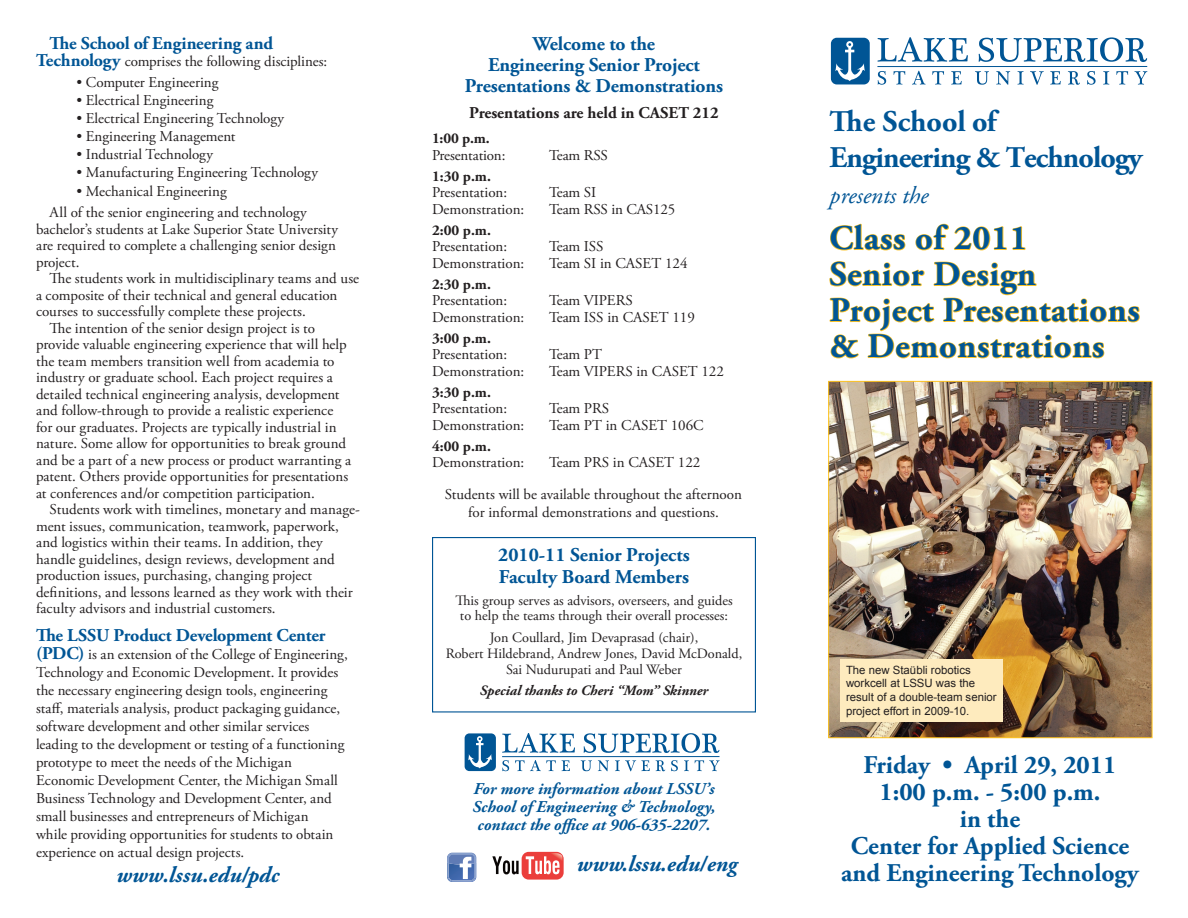
<style>
.page{position:relative;width:1188px;height:918px;background:#fff}
.page>*{position:absolute;margin:0;border:0;box-sizing:border-box;transform-origin:0 0}
.t1{font:700 34.5px "Adobe Garamond Pro";letter-spacing:.02em;color:#005595}
.t2{font:700 30px "Adobe Garamond Pro";letter-spacing:-.03em;color:#005595}
.t3{font:700 30px "Adobe Garamond Pro";color:#005595}
.t4{font:700 25.5px "Adobe Garamond Pro";color:#005595}
.t5{font:italic 24px "Adobe Garamond Pro";color:#005595}
.t6{font:italic 700 22.5px "Adobe Garamond Pro";color:#005595}
.t7{font:700 19.5px/21.6px "Adobe Garamond Pro";letter-spacing:-.005em;color:#005595}
.t8{font:700 18px "Adobe Garamond Pro";letter-spacing:-.005em;color:#005595}
.t9{font:italic 700 16.5px/18px "Adobe Garamond Pro";color:#005595}
.t10{font:700 16.5px "Adobe Garamond Pro";color:#231f20}
.t11{font:15px/16.5px "Adobe Garamond Pro";color:#231f20}
.t12{font:14.25px/15.8px "Adobe Garamond Pro";color:#231f20;text-align:center}
.t13{font:italic 700 14.25px "Adobe Garamond Pro";color:#231f20}
.t14{font:11.4px/13.8px "Arial";color:#231f20}
.s1{font-weight:700;font-size:18px;color:#005595}
.s2{font-weight:700}
</style>
<div class="page">
<svg style="left:830px;top:223px;width:76px;height:28px"></svg>
<svg style="left:915px;top:223px;width:91px;height:28px"></svg>
<svg style="left:1012px;top:226px;width:13px;height:24px"></svg>
<svg style="left:829px;top:261px;width:311px;height:98px"></svg>
<svg style="left:878px;top:71px;width:8px;height:14px"></svg>
<svg style="left:894px;top:71px;width:11px;height:14px"></svg>
<svg style="left:912px;top:71px;width:14px;height:14px"></svg>
<svg style="left:932px;top:71px;width:12px;height:14px"></svg>
<svg style="left:951px;top:71px;width:11px;height:14px"></svg>
<svg style="left:975px;top:71px;width:14px;height:14px"></svg>
<svg style="left:996px;top:71px;width:14px;height:14px"></svg>
<svg style="left:1017px;top:71px;width:7px;height:14px"></svg>
<svg style="left:1030px;top:71px;width:14px;height:14px"></svg>
<svg style="left:1050px;top:71px;width:11px;height:14px"></svg>
<svg style="left:1068px;top:71px;width:12px;height:14px"></svg>
<svg style="left:1087px;top:71px;width:9px;height:14px"></svg>
<svg style="left:1103px;top:71px;width:6px;height:14px"></svg>
<svg style="left:1116px;top:71px;width:12px;height:14px"></svg>
<svg style="left:1134px;top:71px;width:13px;height:14px"></svg>
<svg style="left:877px;top:37px;width:91px;height:25px"></svg>
<svg style="left:979px;top:37px;width:168px;height:25px"></svg>
<svg style="left:831px;top:38px;width:39px;height:46px;background:#2c72a7"></svg>
<hr style="left:877px;top:66px;width:270px;height:1px;background:#005595">
<svg style="left:502px;top:760px;width:7px;height:11px"></svg>
<svg style="left:515px;top:760px;width:41px;height:11px"></svg>
<svg style="left:562px;top:760px;width:8px;height:11px"></svg>
<svg style="left:581px;top:760px;width:11px;height:11px"></svg>
<svg style="left:598px;top:760px;width:11px;height:11px"></svg>
<svg style="left:615px;top:760px;width:35px;height:11px"></svg>
<svg style="left:656px;top:760px;width:9px;height:11px"></svg>
<svg style="left:671px;top:760px;width:7px;height:11px"></svg>
<svg style="left:684px;top:760px;width:5px;height:11px"></svg>
<svg style="left:695px;top:760px;width:25px;height:11px"></svg>
<svg style="left:502px;top:733px;width:73px;height:20px"></svg>
<svg style="left:584px;top:733px;width:135px;height:20px"></svg>
<svg style="left:465px;top:733px;width:31px;height:38px"></svg>
<hr style="left:502px;top:756px;width:218px;height:1px;background:#005595">
<div style="left:432px;top:537px;width:324px;height:175px;border:1px solid #005595"></div>
<div style="left:522px;top:852px;width:42px;height:28px;background:#eb3e3b;border-radius:7px"></div>
<svg style="left:492px;top:856px;width:27px;height:18px"></svg>
<svg style="left:526px;top:853px;width:36px;height:21px"></svg>
<svg style="left:447px;top:853px;width:29px;height:29px"></svg>
<img style="left:830px;top:383px;width:320px;height:353px">
<div style="left:828px;top:381px;width:324px;height:357px;border:1px solid #fec422"></div>
<div style="left:840px;top:659px;width:163px;height:63px;background:#feebbe"></div>
<p class="t8" style="left:50px;top:33px;width:225px">The School of Engineering and</p>
<p class="t11" style="left:36px;top:53px;width:293px"><span class="s1">Technology</span> comprises the following disciplines:</p>
<p class="t11" style="left:76px;top:74px;width:144px">• Computer Engineering</p>
<p class="t11" style="left:76px;top:92px;width:138px">• Electrical Engineering</p>
<p class="t11" style="left:76px;top:110px;width:209px">• Electrical Engineering Technology</p>
<p class="t11" style="left:76px;top:128px;width:160px">• Engineering Management</p>
<p class="t11" style="left:76px;top:146px;width:138px">• Industrial Technology</p>
<p class="t11" style="left:76px;top:164px;width:243px">• Manufacturing Engineering Technology</p>
<p class="t11" style="left:76px;top:184px;width:152px">• Mechanical Engineering</p>
<p class="t11" style="left:36px;top:205px;width:304px;text-indent:14px">All of the senior engineering and technology bachelor’s students at Lake Superior State University are required to complete a challenging senior design project.</p>
<p class="t11" style="left:36px;top:271px;width:325px;text-indent:14px">The students work in multidisciplinary teams and use a composite of their technical and general education courses to successfully complete these projects.</p>
<p class="t11" style="left:36px;top:320px;width:317px;text-indent:14px">The intention of the senior design project is to provide valuable engineering experience that will help the team members transition well from academia to industry or graduate school. Each project requires a detailed technical engineering analysis, development and follow-through to provide a realistic experience for our graduates. Projects are typically industrial in nature. Some allow for opportunities to break ground and be a part of a new process or product warranting a patent. Others provide opportunities for presentations at conferences and/or competition participation.</p>
<p class="t11" style="left:36px;top:502px;width:325px;text-indent:14px">Students work with timelines, monetary and manage&shy;ment issues, communication, teamwork, paperwork, and logistics within their teams. In addition, they handle guidelines, design reviews, development and production issues, purchasing, changing project definitions, and lessons learned as they work with their faculty advisors and industrial customers.</p>
<p class="t8" style="left:36px;top:625px;width:291px">The LSSU Product Development Center</p>
<p class="t11" style="left:36px;top:646px;width:313px;line-height:18px"><span class="s1">(PDC)</span> is an extension of the College of Engineering, Technology and Economic Development. It provides the necessary engineering design tools, engineering staff, materials analysis, product packaging guidance, software development and other similar services leading to the development or testing of a functioning prototype to meet the needs of the Michigan Economic Development Center, the Michigan Small Business Technology and Development Center, and small businesses and entrepreneurs of Michigan<br>while providing opportunities for students to obtain experience on actual design projects.</p>
<p class="t6" style="left:117px;top:862px;width:164px">www.lssu.edu/pdc</p>
<p class="t7" style="left:533px;top:34px;width:124px">Welcome to the</p>
<p class="t7" style="left:488px;top:55px;width:213px">Engineering Senior Project</p>
<p class="t7" style="left:465px;top:76px;width:260px">Presentations &amp; Demonstrations</p>
<p class="t10" style="left:469px;top:103px;width:251px">Presentations are held in CASET 212</p>
<p class="t11" style="left:432px;top:131px;width:75px"><span class="s2">1:00 p.m.<br></span>Presentation:</p>
<p class="t11" style="left:549px;top:147px;width:60px">Team RSS</p>
<p class="t11" style="left:432px;top:168px;width:77px"><span class="s2">1:30 p.m.<br></span>Presentation:</p>
<p class="t11" style="left:549px;top:185px;width:49px">Team SI</p>
<p class="t11" style="left:432px;top:201px;width:94px">Demonstration:</p>
<p class="t11" style="left:549px;top:201px;width:128px">Team RSS in CAS125</p>
<p class="t11" style="left:432px;top:222px;width:77px"><span class="s2">2:00 p.m.<br></span>Presentation:</p>
<p class="t11" style="left:549px;top:239px;width:56px">Team ISS</p>
<p class="t11" style="left:432px;top:255px;width:94px">Demonstration:</p>
<p class="t11" style="left:549px;top:255px;width:140px">Team SI in CASET 124</p>
<p class="t11" style="left:432px;top:276px;width:77px"><span class="s2">2:30 p.m.<br></span>Presentation:</p>
<p class="t11" style="left:549px;top:293px;width:85px">Team VIPERS</p>
<p class="t11" style="left:432px;top:309px;width:94px">Demonstration:</p>
<p class="t11" style="left:549px;top:309px;width:147px">Team ISS in CASET 119</p>
<p class="t11" style="left:432px;top:330px;width:77px"><span class="s2">3:00 p.m.<br></span>Presentation:</p>
<p class="t11" style="left:549px;top:347px;width:55px">Team PT</p>
<p class="t11" style="left:432px;top:363px;width:94px">Demonstration:</p>
<p class="t11" style="left:549px;top:363px;width:176px">Team VIPERS in CASET 122</p>
<p class="t11" style="left:432px;top:384px;width:77px"><span class="s2">3:30 p.m.<br></span>Presentation:</p>
<p class="t11" style="left:549px;top:401px;width:62px">Team PRS</p>
<p class="t11" style="left:432px;top:417px;width:94px">Demonstration:</p>
<p class="t11" style="left:549px;top:417px;width:156px">Team PT in CASET 106C</p>
<p class="t11" style="left:432px;top:438px;width:94px"><span class="s2">4:00 p.m.<br></span>Demonstration:</p>
<p class="t11" style="left:549px;top:455px;width:153px">Team PRS in CASET 122</p>
<p class="t11" style="left:445px;top:486px;width:299px;line-height:18px;text-align:center">Students will be available throughout the afternoon for informal demonstrations and questions.</p>
<p class="t7" style="left:498px;top:545px;width:193px">2010-11 Senior Projects<br>Faculty Board Members</p>
<p class="t12" style="left:455px;top:593px;width:279px">This group serves as advisors, overseers, and guides to help the teams through their overall processes:</p>
<p class="t12" style="left:446px;top:630px;width:298px">Jon Coullard, Jim Devaprasad (chair),<br>Robert Hildebrand, Andrew Jones, David McDonald,<br>Sai Nudurupati and Paul Weber</p>
<p class="t13" style="left:480px;top:683px;width:230px">Special thanks to Cheri “Mom” Skinner</p>
<p class="t9" style="left:472px;top:780px;width:245px">For more information about LSSU’s<br>School of Engineering &amp; Technology,</p>
<p class="t9" style="left:478px;top:816px;width:234px">contact the office at 906-635-2207.</p>
<p class="t6" style="left:577px;top:851px;width:162px">www.lssu.edu/eng</p>
<p class="t3" style="left:830px;top:104px;width:168px">The School of</p>
<p class="t2" style="left:830px;top:140px;width:315px">Engineering &amp; Technology</p>
<p class="t5" style="left:830px;top:181px;width:100px">presents the</p>
<p class="t1" style="left:829px;top:218px;width:200px">Class of 2011</p>
<p class="t1" style="left:829px;top:254px;width:208px">Senior Design</p>
<p class="t1" style="left:829px;top:290px;width:312px">Project Presentations</p>
<p class="t1" style="left:829px;top:326px;width:277px">&amp; Demonstrations</p>
<p class="t14" style="left:846px;top:663px;width:152px">The new Staübli robotics workcell at LSSU was the result of a double-team senior project effort in 2009-10.</p>
<p class="t4" style="left:864px;top:750px;width:254px">Friday • April 29, 2011</p>
<p class="t4" style="left:880px;top:777px;width:222px">1:00 p.m. - 5:00 p.m.</p>
<p class="t4" style="left:960px;top:804px;width:62px">in the</p>
<p class="t4" style="left:851px;top:831px;width:280px">Center for Applied Science</p>
<p class="t4" style="left:841px;top:858px;width:299px">and Engineering Technology</p>
</div>
